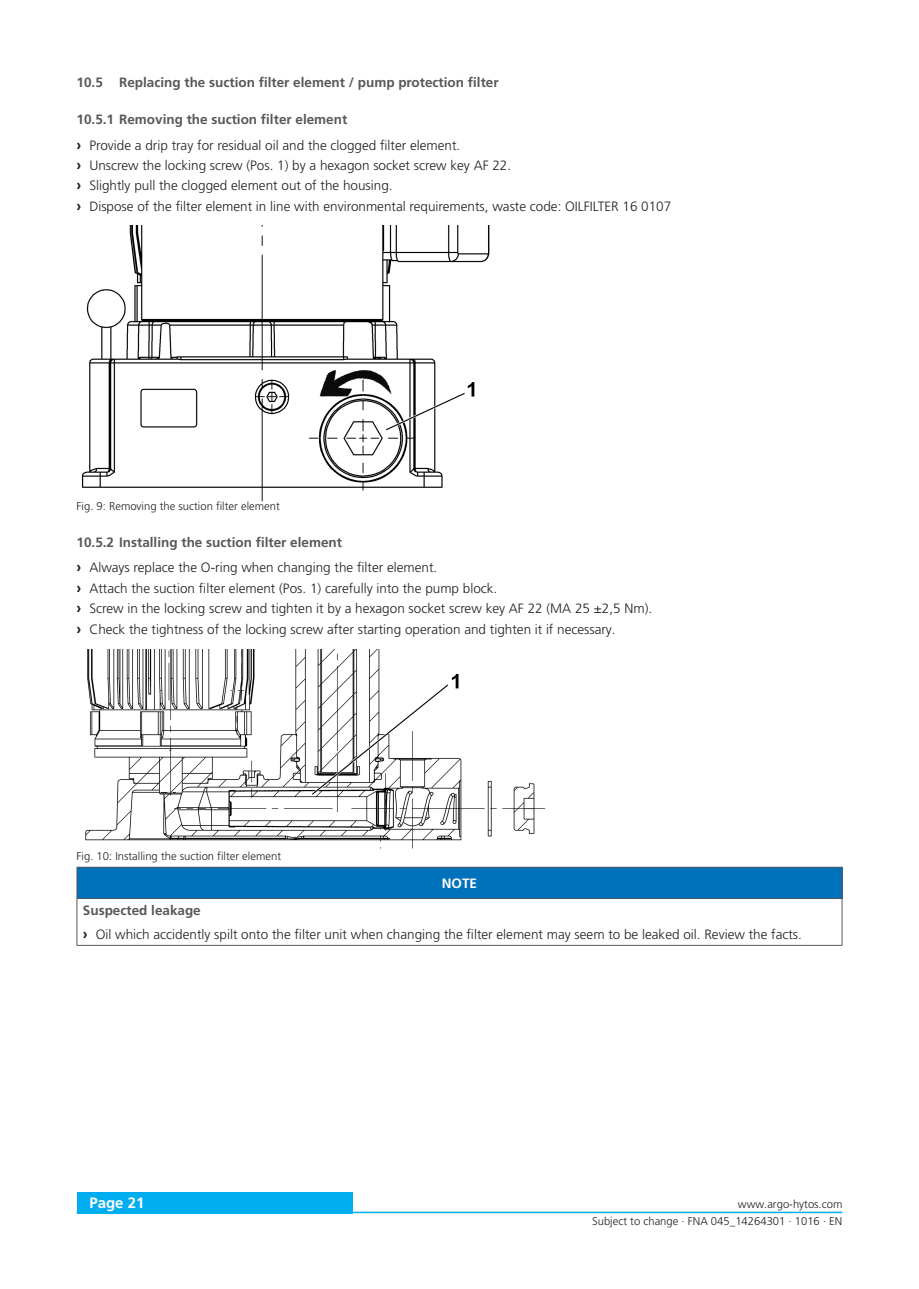
<style>
.page{position:relative;width:919px;height:1289px;background:#fff}
.page>*{position:absolute;margin:0;border:0;box-sizing:border-box;transform-origin:0 0}
.t1{font:700 15px "Frutiger LT Pro";color:#fff}
.t2{font:300 13.5px "Frutiger LT Pro";color:#231f20}
._05_Subline_Copytext{font:700 13.5px "Frutiger LT Pro";color:#57585a}
._06_Copytext{font:700 13.5px "Frutiger LT Pro";color:#fff}
.Abb_nummerierungen{font:300 11.25px "Frutiger LT Pro";color:#231f20}
.s1{font-weight:700;font-size:15px}
</style>
<div class="page">
<div style="left:77px;top:1191px;width:275px;height:22px;background:#00aeef"></div>
<hr style="left:77px;top:1211px;width:765px;height:2px;background:#00aeef">
<img style="left:82px;top:226px;width:408px;height:276px">
<img style="left:85px;top:649px;width:461px;height:200px">
<div style="left:77px;top:867px;width:765px;height:31px;background:#0072bc"></div>
<hr style="left:77px;top:867px;width:1px;height:31px;background:#57585a">
<hr style="left:841px;top:867px;width:1px;height:31px;background:#57585a">
<hr style="left:77px;top:898px;width:1px;height:47px;background:#57585a">
<hr style="left:841px;top:898px;width:1px;height:47px;background:#57585a">
<hr style="left:77px;top:866px;width:765px;height:1px;background:#57585a">
<hr style="left:77px;top:898px;width:765px;height:1px;background:#57585a">
<hr style="left:77px;top:945px;width:765px;height:1px;background:#57585a">
<p class="_05_Subline_Copytext" style="left:77px;top:74px;width:423px">10.5 Replacing the suction filter element / pump protection filter</p>
<p class="_05_Subline_Copytext" style="left:77px;top:112px;width:272px">10.5.1 Removing the suction filter element</p>
<p class="t2" style="left:77px;top:137px;width:385px"><span class="s1">›</span> Provide a drip tray for residual oil and the clogged filter element.</p>
<p class="t2" style="left:77px;top:157px;width:436px"><span class="s1">›</span> Unscrew the locking screw (Pos. 1) by a hexagon socket screw key AF 22.</p>
<p class="t2" style="left:77px;top:178px;width:317px"><span class="s1">›</span> Slightly pull the clogged element out of the housing.</p>
<p class="t2" style="left:77px;top:198px;width:596px"><span class="s1">›</span> Dispose of the filter element in line with environmental requirements, waste code: OILFILTER 16 0107</p>
<p class="Abb_nummerierungen" style="left:77px;top:499px;width:205px">Fig. 9: Removing the suction filter element</p>
<p class="_05_Subline_Copytext" style="left:77px;top:535px;width:267px">10.5.2 Installing the suction filter element</p>
<p class="t2" style="left:77px;top:560px;width:362px"><span class="s1">›</span> Always replace the O-ring when changing the filter element.</p>
<p class="t2" style="left:77px;top:580px;width:422px"><span class="s1">›</span> Attach the suction filter element (Pos. 1) carefully into the pump block.</p>
<p class="t2" style="left:77px;top:601px;width:577px"><span class="s1">›</span> Screw in the locking screw and tighten it by a hexagon socket screw key AF 22 (MA 25 ±2,5 Nm).</p>
<p class="t2" style="left:77px;top:621px;width:540px"><span class="s1">›</span> Check the tightness of the locking screw after starting operation and tighten it if necessary.</p>
<p class="Abb_nummerierungen" style="left:77px;top:849px;width:206px">Fig. 10: Installing the suction filter element</p>
<p class="_06_Copytext" style="left:442px;top:875px;width:37px">NOTE</p>
<p class="_05_Subline_Copytext" style="left:83px;top:902px;width:119px">Suspected leakage</p>
<p class="t2" style="left:83px;top:926px;width:720px"><span class="s1">›</span> Oil which accidently spilt onto the filter unit when changing the filter element may seem to be leaked oil. Review the facts.</p>
<p class="t1" style="left:89px;top:1194px;width:57px">Page 21</p>
<p class="Abb_nummerierungen" style="left:738px;top:1197px;width:106px">www.argo-hytos.com</p>
<p class="Abb_nummerierungen" style="left:592px;top:1214px;width:252px">Subject to change · FNA 045_14264301 · 1016 · EN</p>
</div>
